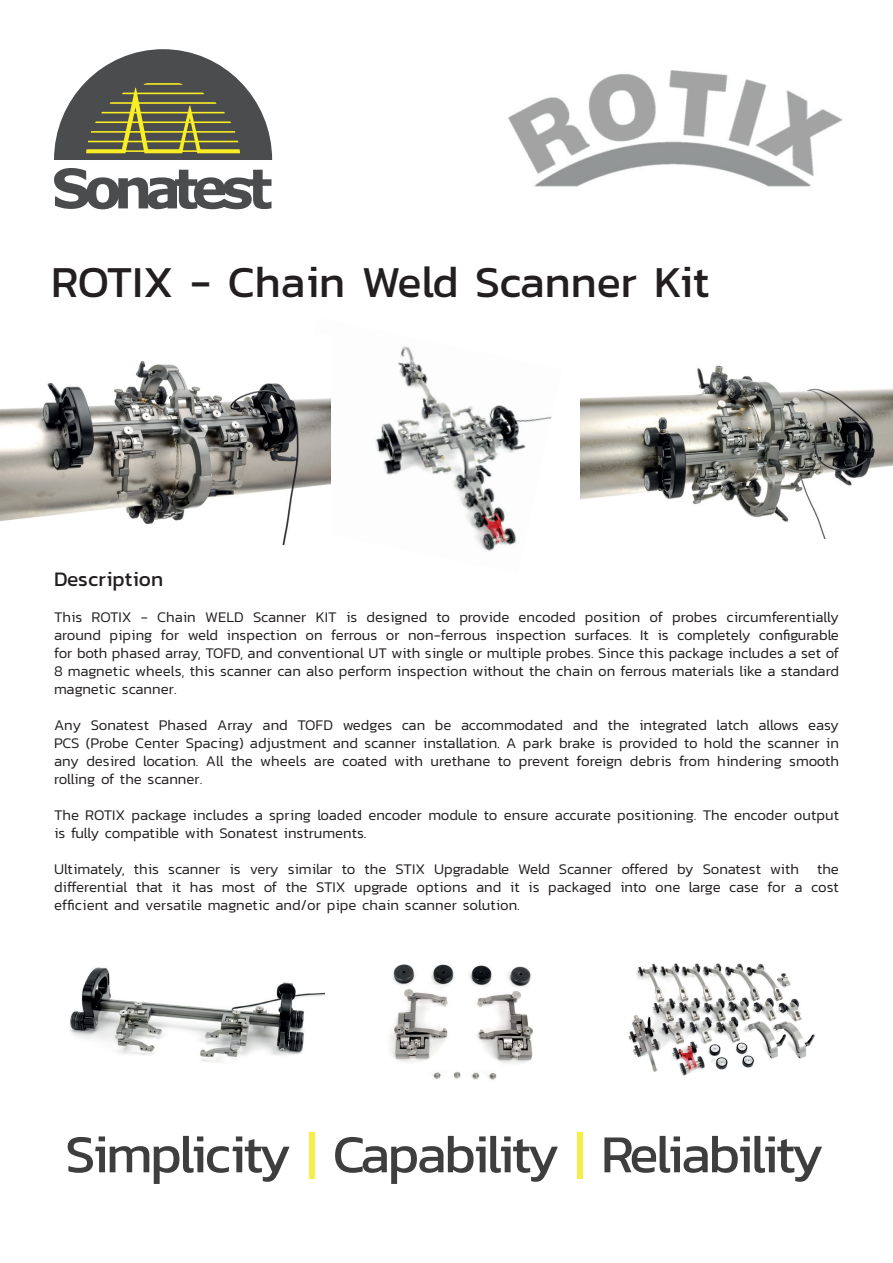
<style>
.page{position:relative;width:893px;height:1263px;background:#fff}
.page>*{position:absolute;margin:0;border:0;box-sizing:border-box;transform-origin:0 0}
.t1{font:54px "Kanit";letter-spacing:-.04em;color:#3e3e3f}
.t2{font:45px "Kanit";color:#231f20}
.t3{font:21px "Kanit";color:#231f20}
.t4{font:300 15px/18px "Kanit";color:#231f20;text-align:justify}
.s1{color:#f7ef45}
</style>
<div class="page">
<svg style="left:54px;top:168px;width:217px;height:41px"></svg>
<svg style="left:54px;top:49px;width:218px;height:111px"></svg>
<img style="left:508px;top:70px;width:335px;height:117px">
<img style="left:282px;top:346px;width:270px;height:206px">
<img style="left:0;top:346px;width:330px;height:198px">
<img style="left:581px;top:365px;width:312px;height:174px">
<img style="left:70px;top:967px;width:255px;height:96px">
<img style="left:628px;top:963px;width:187px;height:113px">
<img style="left:390px;top:964px;width:143px;height:116px">
<h2 class="t2" style="left:51px;top:249px;width:660px">ROTIX - Chain Weld Scanner Kit</h2>
<h3 class="t3" style="left:54px;top:563px;width:111px">Description</h3>
<p class="t4" style="left:54px;top:608px;width:786px">This ROTIX - Chain WELD Scanner KIT is designed to provide encoded position of probes circumferentially around piping for weld inspection on ferrous or non-ferrous inspection surfaces. It is completely configurable for both phased array, TOFD, and conventional UT with single or multiple probes. Since this package includes a set of 8 magnetic wheels, this scanner can also perform inspection without the chain on ferrous materials like a standard magnetic scanner.</p>
<p class="t4" style="left:54px;top:716px;width:786px">Any Sonatest Phased Array and TOFD wedges can be accommodated and the integrated latch allows easy PCS (Probe Center Spacing) adjustment and scanner installation. A park brake is provided to hold the scanner in any desired location. All the wheels are coated with urethane to prevent foreign debris from hindering smooth rolling of the scanner.</p>
<p class="t4" style="left:54px;top:806px;width:786px">The ROTIX package includes a spring loaded encoder module to ensure accurate positioning. The encoder output is fully compatible with Sonatest instruments.</p>
<p class="t4" style="left:54px;top:860px;width:786px">Ultimately, this scanner is very similar to the STIX Upgradable Weld Scanner offered by Sonatest with the differential that it has most of the STIX upgrade options and it is packaged into one large case for a cost efficient and versatile magnetic and/or pipe chain scanner solution.</p>
<h1 class="t1" style="left:65px;top:1115px;width:759px">Simplicity <span class="s1">|</span> Capability <span class="s1">|</span> Reliability</h1>
</div>
